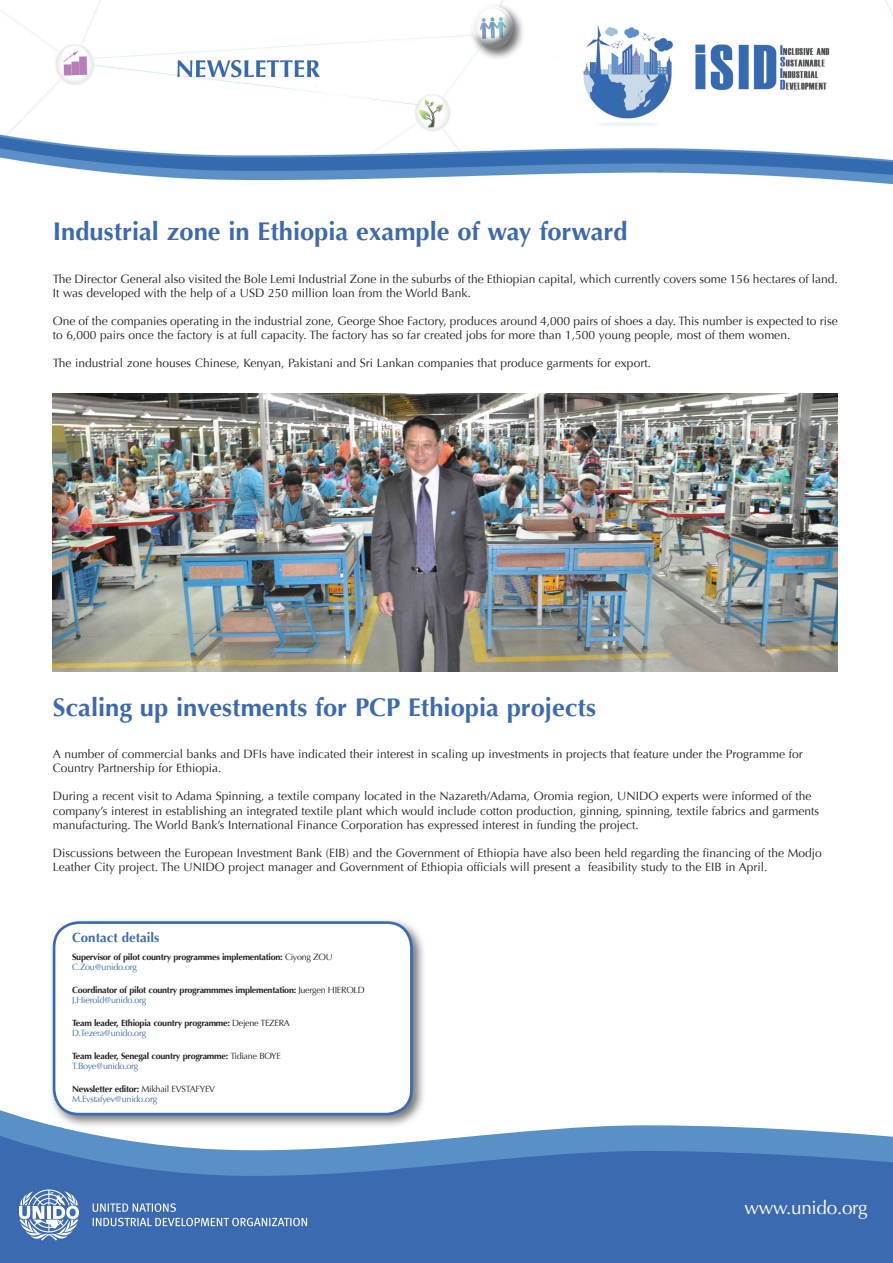
<style>
.page{position:relative;width:893px;height:1263px;background:#fff}
.page>*{position:absolute;margin:0;border:0;box-sizing:border-box;transform-origin:0 0}
.t1{font:700 25.5px "Optima";color:#3c6ab0}
.t2{font:18.9px "Optima";letter-spacing:-.015em;color:#fff}
.t3{font:700 13.35px "Optima";color:#3c6ab0}
.t4{font:12px/14.4px "Optima";color:#231f20}
.t5{font:700 9px/10.5px "Optima";letter-spacing:-.03em;color:#231f20}
.t6{font:9px/10.5px "Optima";letter-spacing:-.03em;color:#3c6ab0}
.s1{font-weight:400}
.s2{font-weight:400;color:#3c6ab0}
.s3{font-weight:700;color:#231f20}
.s4{color:#231f20}
</style>
<div class="page">
<svg style="left:0;top:1110px;width:859px;height:24px"></svg>
<svg style="left:0;top:1134px;width:893px;height:129px;background:#4976b7"></svg>
<svg style="left:93px;top:1218px;width:214px;height:8px;background:#819fcc"></svg>
<svg style="left:93px;top:1203px;width:83px;height:9px"></svg>
<svg style="left:19px;top:1189px;width:60px;height:52px"></svg>
<img style="left:1px;top:0;width:892px;height:185px">
<img style="left:49px;top:920px;width:377px;height:208px">
<img style="left:49px;top:1125px;width:16px;height:3px">
<div style="left:54px;top:922px;width:357px;height:192px;background:#fff;border-radius:25px"></div>
<div style="left:53px;top:921px;width:360px;height:194px;border:3px solid #3c6ab0;border-radius:25px"></div>
<img style="left:53px;top:393px;width:785px;height:279px">
<h1 class="t1" style="left:53px;top:217px;width:576px">Industrial zone in Ethiopia example of way forward</h1>
<p class="t4" style="left:53px;top:271px;width:786px">The Director General also visited the Bole Lemi Industrial Zone in the suburbs of the Ethiopian capital, which currently covers some 156 hectares of land.<br>It was developed with the help of a USD 250 million loan from the World Bank.</p>
<p class="t4" style="left:53px;top:314px;width:786px">One of the companies operating in the industrial zone, George Shoe Factory, produces around 4,000 pairs of shoes a day. This number is expected to rise to 6,000 pairs once the factory is at full capacity. The factory has so far created jobs for more than 1,500 young people, most of them women.</p>
<p class="t4" style="left:53px;top:356px;width:600px">The industrial zone houses Chinese, Kenyan, Pakistani and Sri Lankan companies that produce garments for export.</p>
<h1 class="t1" style="left:53px;top:692px;width:545px">Scaling up investments for PCP Ethiopia projects</h1>
<p class="t4" style="left:53px;top:747px;width:751px">A number of commercial banks and DFIs have indicated their interest in scaling up investments in projects that feature under the Programme for<br>Country Partnership for Ethiopia.</p>
<p class="t4" style="left:53px;top:789px;width:768px">During a recent visit to Adama Spinning, a textile company located in the Nazareth/Adama, Oromia region, UNIDO experts were informed of the company’s interest in establishing an integrated textile plant which would include cotton production, ginning, spinning, textile fabrics and garments manufacturing. The World Bank’s International Finance Corporation has expressed interest in funding the project.</p>
<p class="t4" style="left:53px;top:846px;width:770px">Discussions between the European Investment Bank (EIB) and the Government of Ethiopia have also been held regarding the financing of the Modjo<br>Leather City project. The UNIDO project manager and Government of Ethiopia officials will present a feasibility study to the EIB in April.</p>
<p class="t3" style="left:72px;top:929px;width:89px">Contact details</p>
<p class="t5" style="left:72px;top:952px;width:262px">Supervisor of pilot country programmes implementation: <span class="s1">Ciyong ZOU<br></span><span class="s2">C.Zou@unido.org</span></p>
<p class="t5" style="left:72px;top:985px;width:294px">Coordinator of pilot country programmmes implementation: <span class="s1">Juergen HIEROLD<br></span><span class="s2">J.Hierold@unido.org</span></p>
<p class="t5" style="left:72px;top:1018px;width:219px">Team leader, Ethiopia country programme: <span class="s1">Dejene TEZERA<br></span><span class="s2">D.Tezera@unido.org</span></p>
<p class="t5" style="left:72px;top:1051px;width:210px">Team leader, Senegal country programme: <span class="s1">Tidiane BOYE<br></span><span class="s2">T.Boye@unido.org</span></p>
<p class="t6" style="left:72px;top:1083px;width:145px"><span class="s3">Newsletter editor:</span> <span class="s4">Mikhail EVSTAFYEV<br></span>M.Evstafyev@unido.org</p>
<h2 class="t2" style="left:744px;top:1196px;width:125px">www.unido.org</h2>
</div>
